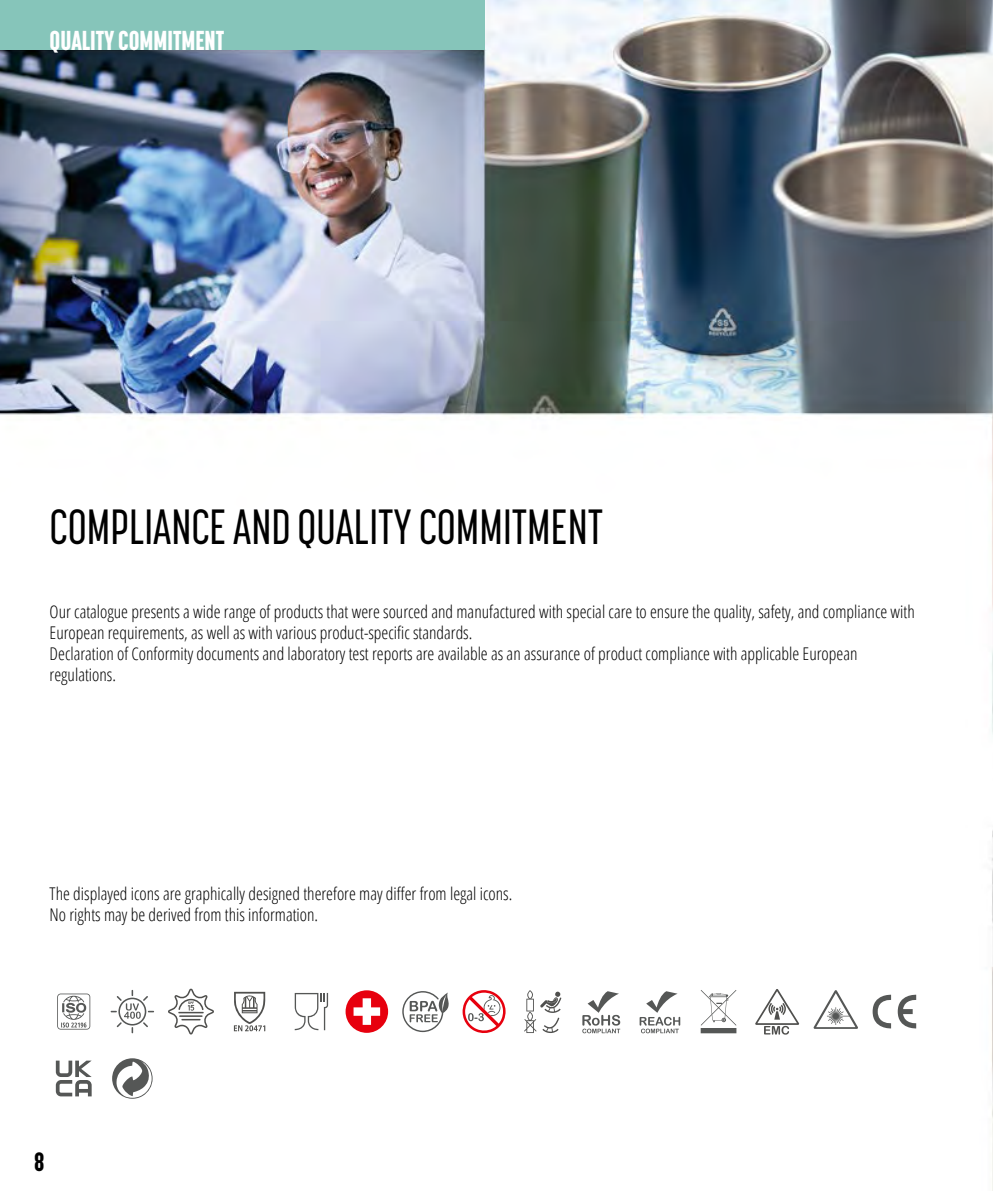
<style>
.page{position:relative;width:993px;height:1191px;background:#fff}
.page>*{position:absolute;margin:0;border:0;box-sizing:border-box;transform-origin:0 0}
.t1{font:500 49px "Korolev Compressed";color:#000}
.t2{font:800 27.12px "Korolev Compressed";color:#fff}
.t3{font:800 26.25px "Korolev Compressed";color:#000}
.t4{font:300 condensed 17.5px/21px "Open Sans";color:#000}
</style>
<div class="page">
<img style="left:0;top:0;width:992px;height:969px">
<svg style="left:700px;top:990px;width:36px;height:43px"></svg>
<svg style="left:294px;top:993px;width:34px;height:37px"></svg>
<svg style="left:813px;top:990px;width:44px;height:39px"></svg>
<div style="left:345px;top:990px;width:43px;height:42px;background:#e7000e;border-radius:50%"></div>
<svg style="left:353px;top:998px;width:27px;height:26px"></svg>
<svg style="left:402px;top:991px;width:47px;height:41px"></svg>
<svg style="left:897px;top:994px;width:18px;height:35px"></svg>
<svg style="left:872px;top:994px;width:18px;height:35px"></svg>
<svg style="left:582px;top:991px;width:38px;height:42px"></svg>
<svg style="left:639px;top:991px;width:41px;height:42px"></svg>
<svg style="left:462px;top:990px;width:43px;height:43px"></svg>
<svg style="left:168px;top:988px;width:46px;height:46px"></svg>
<svg style="left:755px;top:989px;width:44px;height:45px"></svg>
<svg style="left:524px;top:990px;width:37px;height:43px"></svg>
<svg style="left:111px;top:990px;width:43px;height:43px"></svg>
<svg style="left:57px;top:993px;width:33px;height:36px"></svg>
<svg style="left:234px;top:991px;width:31px;height:40px"></svg>
<svg style="left:56px;top:1060px;width:36px;height:36px"></svg>
<svg style="left:112px;top:1058px;width:40px;height:40px"></svg>
<div style="left:0;top:0;width:484px;height:50px;background:#86c5ba"></div>
<h2 class="t2" style="left:50px;top:25px;width:176px">QUALITY COMMITMENT</h2>
<h1 class="t1" style="left:50px;top:500px;width:555px">COMPLIANCE AND QUALITY COMMITMENT</h1>
<p class="t4" style="left:50px;top:600px;width:866px">Our catalogue presents a wide range of products that were sourced and manufactured with special care to ensure the quality, safety, and compliance with European requirements, as well as with various product-specific standards.<br>Declaration of Conformity documents and laboratory test reports are available as an assurance of product compliance with applicable European regulations.</p>
<p class="t4" style="left:50px;top:882px;width:464px">The displayed icons are graphically designed therefore may differ from legal icons.<br>No rights may be derived from this information.</p>
<h3 class="t3" style="left:34px;top:1146px;width:12px">8</h3>
</div>
